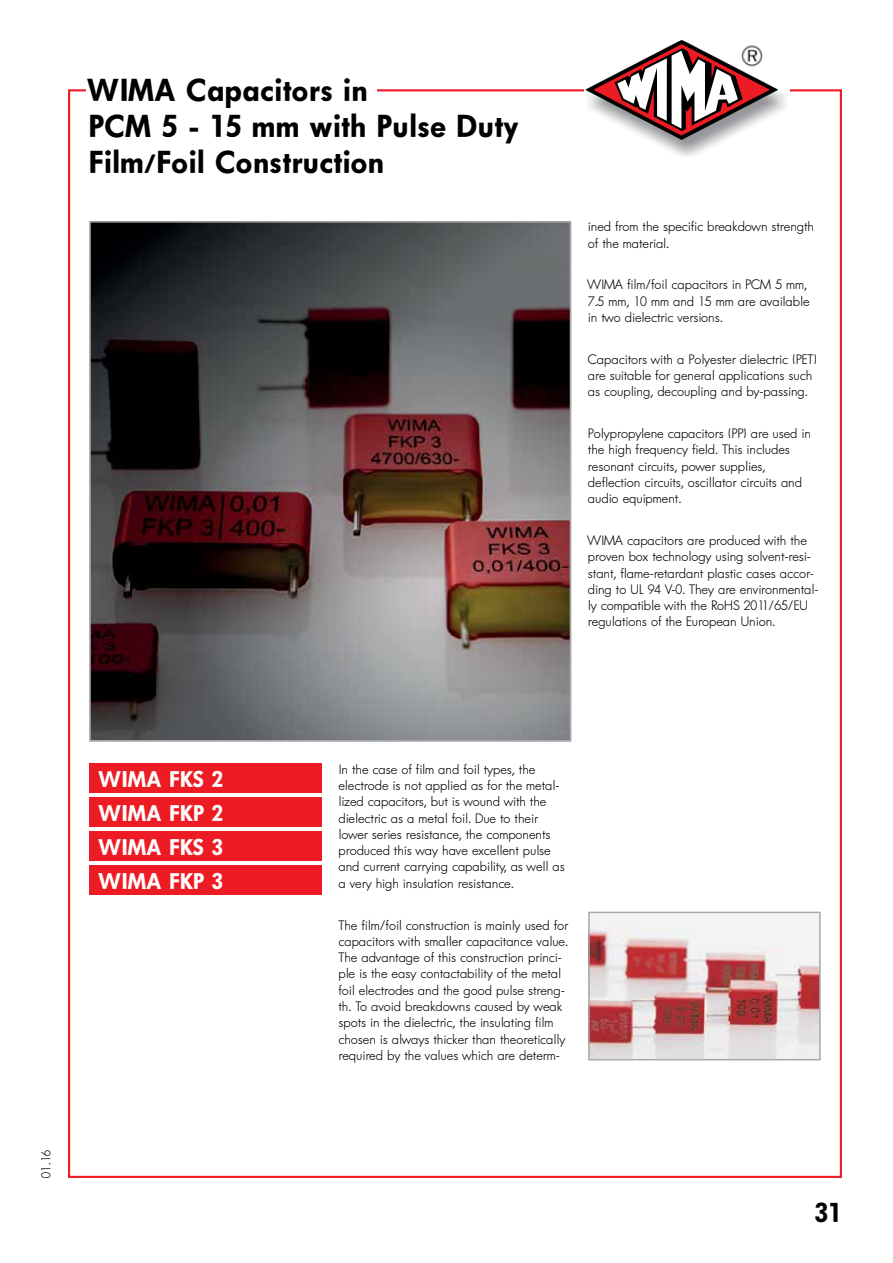
<style>
.page{position:relative;width:893px;height:1263px;background:#fff}
.page>*{position:absolute;margin:0;border:0;box-sizing:border-box;transform-origin:0 0}
.t1{font:31.5px/36.2px "Fut Hea";letter-spacing:.03em;color:#000}
.t2{font:27.15px "Fut Hea";color:#000}
.t3{font:22.5px/34px "Fut Hea";letter-spacing:.03em;color:#fff}
.t4{font:13.5px/16.4px "Fut Lig";letter-spacing:.03em;color:#000}
.t5{font:12.75px "Fut Lig";color:#000}
</style>
<div class="page">
<svg style="left:585px;top:40px;width:203px;height:100px"></svg>
<img style="left:591px;top:915px;width:227px;height:142px">
<div style="left:588px;top:912px;width:233px;height:148px;border:2px solid #a7a9ac"></div>
<div style="left:89px;top:797px;width:233px;height:30px;background:#ed1c24"></div>
<div style="left:89px;top:763px;width:233px;height:30px;background:#ed1c24"></div>
<div style="left:89px;top:831px;width:233px;height:30px;background:#ed1c24"></div>
<div style="left:89px;top:865px;width:233px;height:30px;background:#ed1c24"></div>
<img style="left:92px;top:224px;width:476px;height:514px">
<div style="left:89px;top:221px;width:482px;height:520px;border:2px solid #a7a9ac"></div>
<h1 class="t1" style="left:89px;top:72px;width:431px">WIMA Capacitors in<br>PCM 5 - 15 mm with Pulse Duty<br>Film/Foil Construction</h1>
<p class="t4" style="left:588px;top:218px;width:227px">ined from the specific breakdown strength of the material.</p>
<p class="t4" style="left:588px;top:276px;width:223px">WIMA film/foil capacitors in PCM 5 mm,<br>7.5 mm, 10 mm and 15 mm are available in two dielectric versions.</p>
<p class="t4" style="left:588px;top:351px;width:230px">Capacitors with a Polyester dielectric (PET) are suitable for general applications such as coupling, decoupling and by-passing.</p>
<p class="t4" style="left:588px;top:425px;width:224px">Polypropylene capacitors (PP) are used in the high frequency field. This includes resonant circuits, power supplies, deflection circuits, oscillator circuits and audio equipment.</p>
<p class="t4" style="left:588px;top:532px;width:232px">WIMA capacitors are produced with the proven box technology using solvent-resi&shy;stant, flame-retardant plastic cases accor&shy;ding to UL 94 V-0. They are environmental&shy;ly compatible with the RoHS 2011/65/EU regulations of the European Union.</p>
<h3 class="t3" style="left:100px;top:762px;width:125px">WIMA FKS 2</h3>
<h3 class="t3" style="left:100px;top:796px;width:125px">WIMA FKP 2</h3>
<h3 class="t3" style="left:100px;top:830px;width:125px">WIMA FKS 3<br>WIMA FKP 3</h3>
<p class="t5" style="left:38px;top:1178px;width:30px;rotate:-90deg">01.16</p>
<p class="t4" style="left:339px;top:761px;width:227px">In the case of film and foil types, the electrode is not applied as for the metal&shy;lized capacitors, but is wound with the dielectric as a metal foil. Due to their lower series resistance, the components produced this way have excellent pulse and current carrying capability, as well as a very high insulation resistance.</p>
<p class="t4" style="left:339px;top:916px;width:231px">The film/foil construction is mainly used for capacitors with smaller capacitance value.<br>The advantage of this construction princi&shy;ple is the easy contactability of the metal foil electrodes and the good pulse streng&shy;th. To avoid breakdowns caused by weak spots in the dielectric, the insulating film chosen is always thicker than theoretically required by the values which are determ-</p>
<h2 class="t2" style="left:815px;top:1197px;width:28px">31</h2>
</div>
